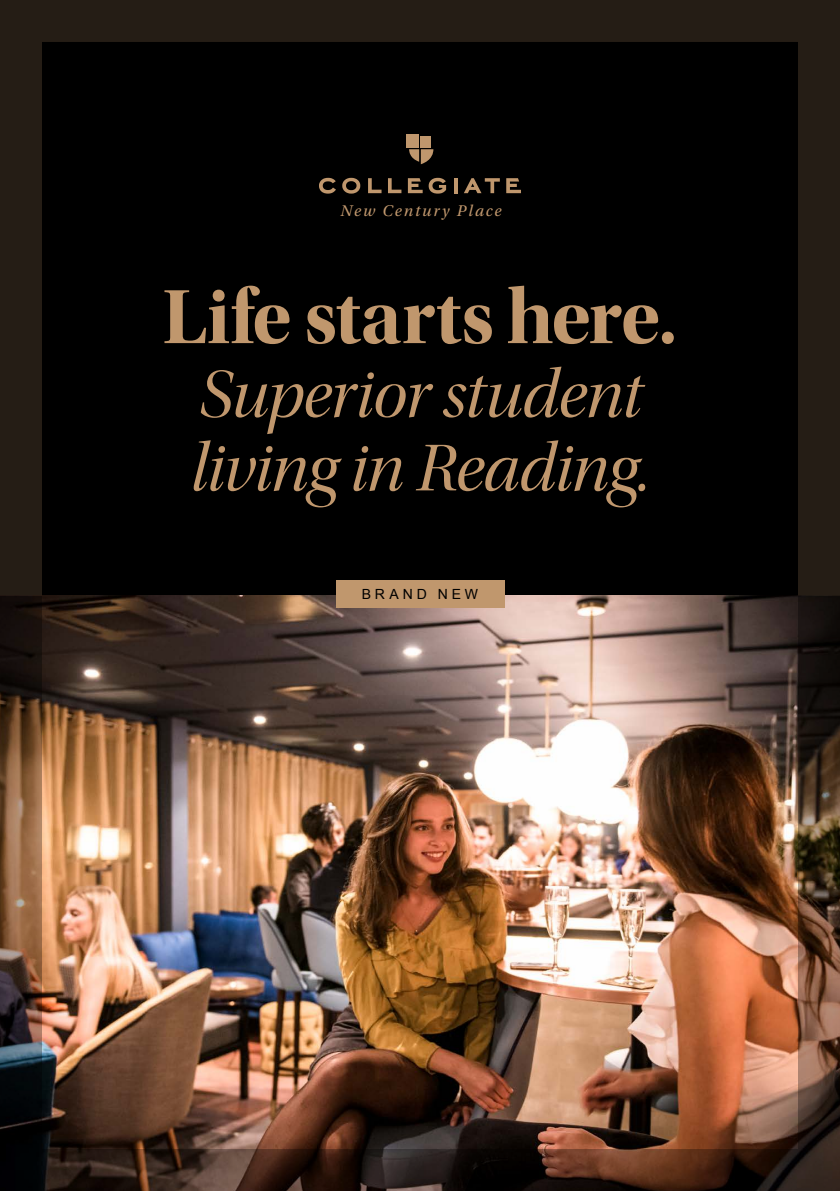
<style>
.page{position:relative;width:840px;height:1191px;background:#fff}
.page>*{position:absolute;margin:0;border:0;box-sizing:border-box;transform-origin:0 0}
.t1{font:80px "Utopia Std Bold Disp";letter-spacing:-.01em;color:#c0976d}
.t2{font:69px/73.6px "Utopia Std Disp It";letter-spacing:-.02em;color:#c0976d}
.t3{font:italic 16.4px "Utopia Std";letter-spacing:.12em;color:#c0976d}
.t4{font:14px "Arial";letter-spacing:.275em;color:#000}
</style>
<div class="page">
<svg style="left:0;top:0;width:839px;height:595px;fill:#000"></svg>
<img style="left:0;top:595px;width:839px;height:596px">
<div style="left:420px;top:136px;width:10px;height:12px;background:#c0976d"></div>
<svg style="left:409px;top:149px;width:24px;height:15px"></svg>
<div style="left:406px;top:134px;width:13px;height:14px;background:#c0976d"></div>
<svg style="left:319px;top:178px;width:17px;height:16px"></svg>
<svg style="left:342px;top:178px;width:18px;height:16px"></svg>
<svg style="left:368px;top:178px;width:13px;height:15px"></svg>
<svg style="left:388px;top:178px;width:13px;height:15px"></svg>
<svg style="left:428px;top:178px;width:18px;height:16px"></svg>
<hr style="left:454px;top:178px;width:3px;height:15px;background:#c0976d">
<svg style="left:463px;top:178px;width:36px;height:15px"></svg>
<svg style="left:506px;top:178px;width:14px;height:15px"></svg>
<svg style="left:407px;top:178px;width:15px;height:15px"></svg>
<div style="left:336px;top:580px;width:167px;height:28px;background:#c0976d"></div>
<p class="t3" style="left:340px;top:202px;width:163px">New Century Place</p>
<p class="t1" style="left:162px;top:272px;width:516px">Life starts here.</p>
<p class="t2" style="left:190px;top:359px;width:460px">Superior student living in Reading.</p>
<p class="t4" style="left:361px;top:585px;width:118px">BRAND NEW</p>
</div>
